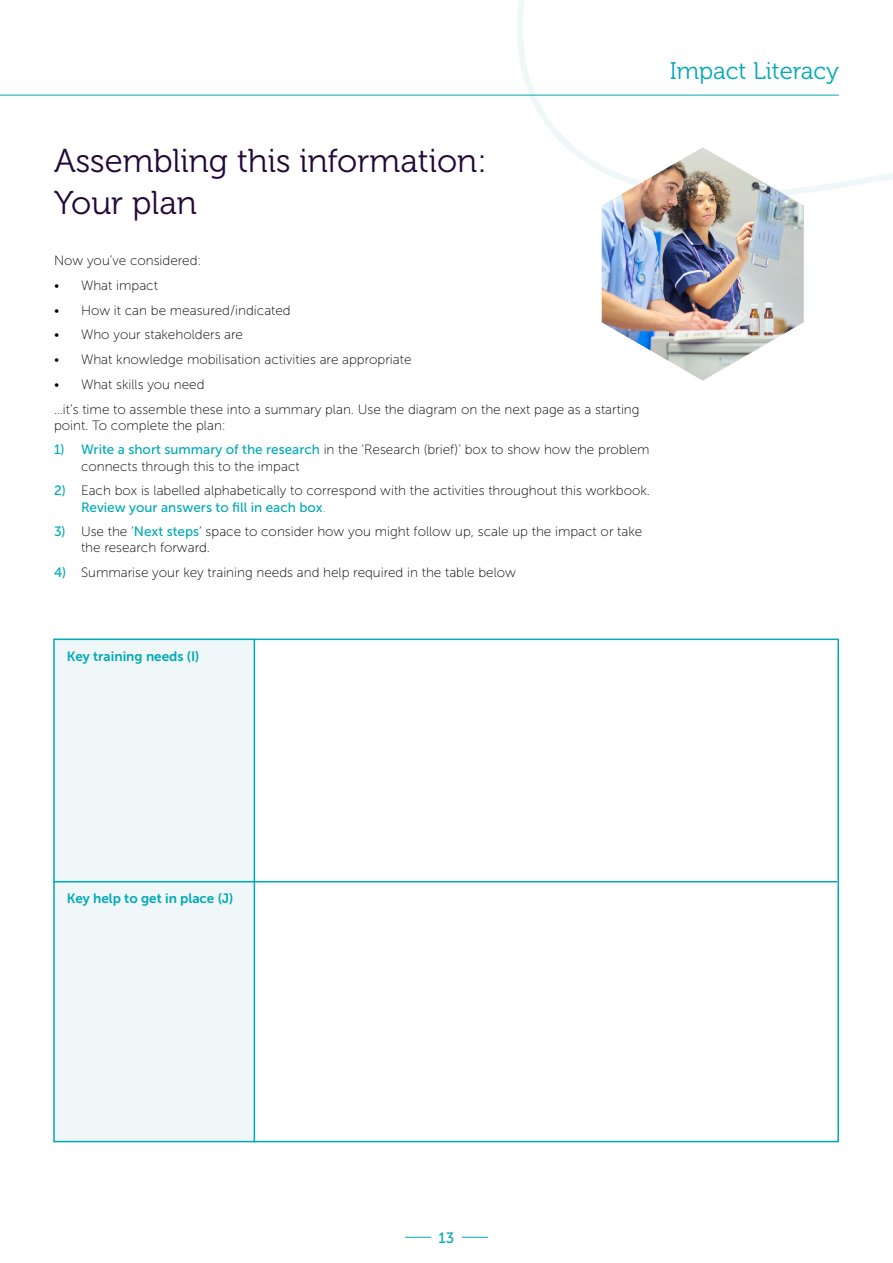
<style>
.page{position:relative;width:893px;height:1263px;background:#fff}
.page>*{position:absolute;margin:0;border:0;box-sizing:border-box;transform-origin:0 0}
.t1{font:33px/42px "Museo 300";color:#220838}
.t2{font:24px "Museo 300";color:#00a9b6}
.t3{font:15px "Museo Sans 500";color:#00a9b6}
.t4{font:13.5px/16.2px "Museo Sans 100";color:#000}
.t5{font:13.5px "Museo Sans 700";color:#00a9b6}
.t6{font:13.5px "Museo Sans 500";color:#00a9b6}
.s1{font-family:"Museo Sans 500";color:#00a9b6}
.s2{font-family:"Museo Sans 100"}
</style>
<div class="page">
<svg style="left:462px;top:1237px;width:26px;height:1px"></svg>
<svg style="left:405px;top:1237px;width:26px;height:1px"></svg>
<svg style="left:505px;top:0;width:388px;height:323px"></svg>
<div style="left:54px;top:639px;width:200px;height:503px;background:#eff7f9"></div>
<hr style="left:254px;top:640px;width:1px;height:502px;background:#00a9b6">
<hr style="left:53px;top:881px;width:784px;height:1px;background:#00a9b6">
<img style="left:602px;top:147px;width:202px;height:234px">
<hr style="left:0;top:95px;width:839px;height:1px;background:#00a9b6">
<h2 class="t2" style="left:670px;top:58px;width:171px">Impact Literacy</h2>
<h1 class="t1" style="left:54px;top:140px;width:434px">Assembling this information:<br>Your plan</h1>
<p class="t4" style="left:54px;top:253px;width:149px">Now you’ve considered:</p>
<p class="t4" style="left:54px;top:277px;width:105px">• What impact</p>
<p class="t4" style="left:54px;top:302px;width:238px">• How it can be measured/indicated</p>
<p class="t4" style="left:54px;top:327px;width:191px">• Who your stakeholders are</p>
<p class="t4" style="left:54px;top:351px;width:359px">• What knowledge mobilisation activities are appropriate</p>
<p class="t4" style="left:54px;top:372px;width:587px;line-height:24.8px">• What skills you need<br>…it’s time to assemble these into a summary plan. Use the diagram on the next page as a starting</p>
<p class="t4" style="left:54px;top:417px;width:173px">point. To complete the plan:</p>
<p class="t4" style="left:81px;top:442px;width:570px;text-indent:-27px"><span class="s1">1) Write a short summary of the research</span> in the ‘Research (brief)’ box to show how the problem connects through this to the impact</p>
<p class="t4" style="left:54px;top:483px;width:598px"><span class="s1">2)</span> Each box is labelled alphabetically to correspond with the activities throughout this workbook.</p>
<p class="t6" style="left:81px;top:499px;width:246px">Review your answers to fill in each box<span class="s2">.</span></p>
<p class="t4" style="left:81px;top:524px;width:563px;text-indent:-27px"><span class="s1">3)</span> Use the ‘<span class="s1">Next steps</span>’ space to consider how you might follow up, scale up the impact or take the research forward.</p>
<p class="t4" style="left:54px;top:565px;width:463px"><span class="s1">4)</span> Summarise your key training needs and help required in the table below</p>
<p class="t5" style="left:67px;top:649px;width:134px">Key training needs (I)</p>
<p class="t5" style="left:67px;top:891px;width:168px">Key help to get in place (J)</p>
<p class="t3" style="left:439px;top:1229px;width:17px">13</p>
</div>
